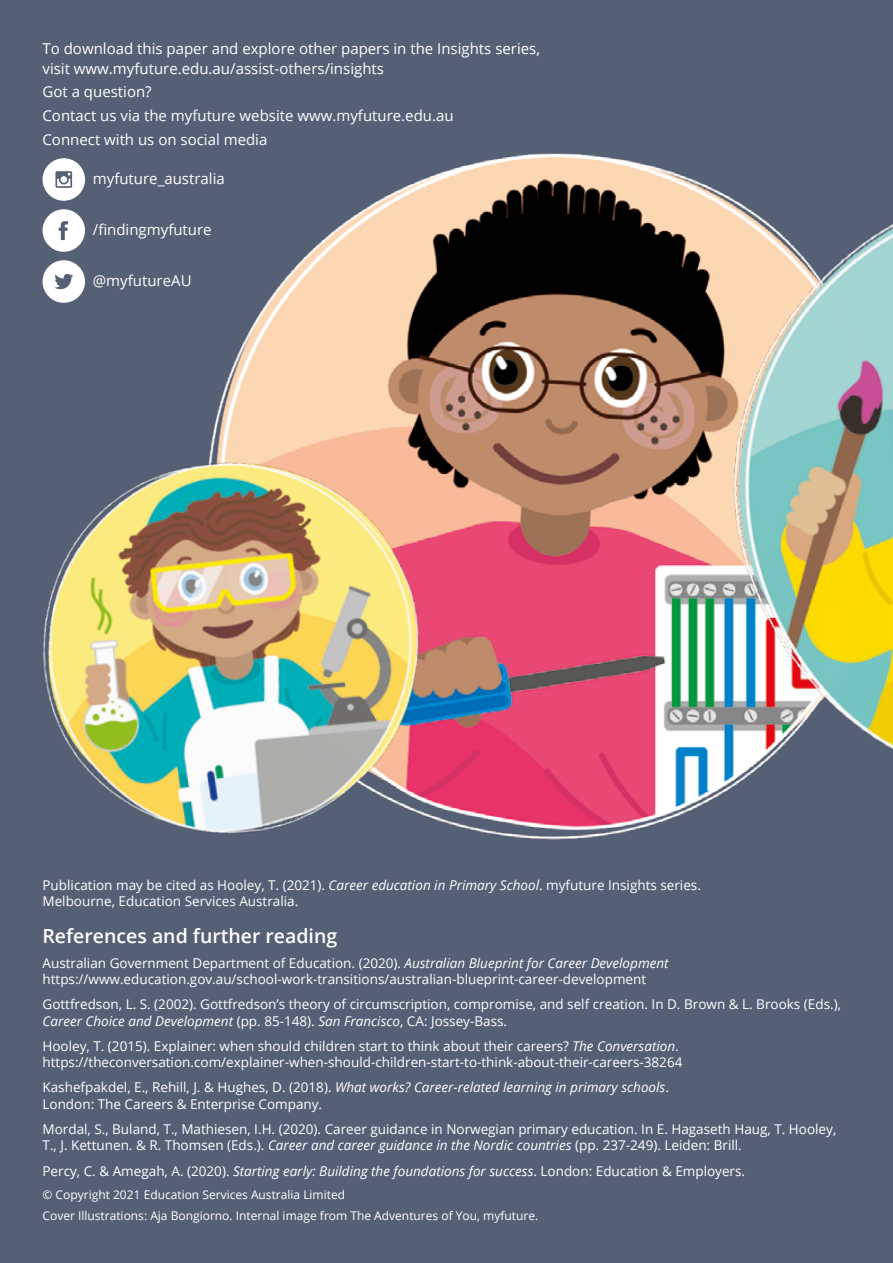
<style>
.page{position:relative;width:893px;height:1263px;background:#566074}
.page>*{position:absolute;margin:0;border:0;box-sizing:border-box;transform-origin:0 0}
.t1{font:600 19.5px "Open Sans";color:#fff}
.t2{font:15px/23.7px "Open Sans";color:#fff}
.t3{font:13.5px/16.5px "Open Sans";color:#fff}
.t4{font:12px/21.5px "Open Sans";color:#fff}
.s1{font-style:italic}
</style>
<div class="page">
<img style="left:214px;top:153px;width:475px;height:687px">
<img style="left:689px;top:178px;width:204px;height:633px">
<img style="left:43px;top:430px;width:418px;height:410px">
<svg style="left:43px;top:158px;width:42px;height:43px"></svg>
<svg style="left:43px;top:209px;width:42px;height:43px"></svg>
<svg style="left:43px;top:260px;width:42px;height:43px"></svg>
<p class="t2" style="left:43px;top:38px;width:499px;line-height:19.5px">To download this paper and explore other papers in the Insights series, visit www.myfuture.edu.au/assist-others/insights</p>
<p class="t2" style="left:43px;top:80px;width:413px">Got a question?<br>Contact us via the myfuture website www.myfuture.edu.au<br>Connect with us on social media</p>
<p class="t2" style="left:93px;top:166px;width:133px">myfuture_australia</p>
<p class="t2" style="left:93px;top:217px;width:120px">/findingmyfuture</p>
<p class="t2" style="left:93px;top:268px;width:100px">@myfutureAU</p>
<p class="t3" style="left:43px;top:876px;width:660px">Publication may be cited as Hooley, T. (2021). <span class="s1">Career education in Primary School</span>. myfuture Insights series.<br>Melbourne, Education Services Australia.</p>
<h1 class="t1" style="left:43px;top:922px;width:296px">References and further reading</h1>
<p class="t3" style="left:43px;top:954px;width:628px">Australian Government Department of Education. (2020). <span class="s1">Australian Blueprint for Career Development </span>https://www.education.gov.au/school-work-transitions/australian-blueprint-career-development</p>
<p class="t3" style="left:43px;top:996px;width:800px">Gottfredson, L. S. (2002). Gottfredson’s theory of circumscription, compromise, and self creation. In D. Brown &amp; L. Brooks (Eds.),<br><span class="s1">Career Choice and Development</span> (pp. 85-148). <span class="s1">San Francisco</span>, CA: Jossey-Bass.</p>
<p class="t3" style="left:43px;top:1037px;width:641px">Hooley, T. (2015). Explainer: when should children start to think about their careers? <span class="s1">The Conversation</span>. https://theconversation.com/explainer-when-should-children-start-to-think-about-their-careers-38264</p>
<p class="t3" style="left:43px;top:1079px;width:628px">Kashefpakdel, E., Rehill, J. &amp; Hughes, D. (2018). <span class="s1">What works? Career-related learning in primary schools</span>.<br>London: The Careers &amp; Enterprise Company.</p>
<p class="t3" style="left:43px;top:1120px;width:795px">Mordal, S., Buland, T., Mathiesen, I.H. (2020). Career guidance in Norwegian primary education. In E. Hagaseth Haug, T. Hooley,<br>T., J. Kettunen. &amp; R. Thomsen (Eds.). <span class="s1">Career and career guidance in the Nordic countries</span> (pp. 237-249). Leiden: Brill.</p>
<p class="t3" style="left:43px;top:1162px;width:704px">Percy, C. &amp; Amegah, A. (2020). <span class="s1">Starting early: Building the foundations for success</span>. London: Education &amp; Employers.</p>
<p class="t4" style="left:43px;top:1183px;width:497px">© Copyright 2021 Education Services Australia Limited<br>Cover Illustrations: Aja Bongiorno. Internal image from The Adventures of You, myfuture.</p>
</div>
